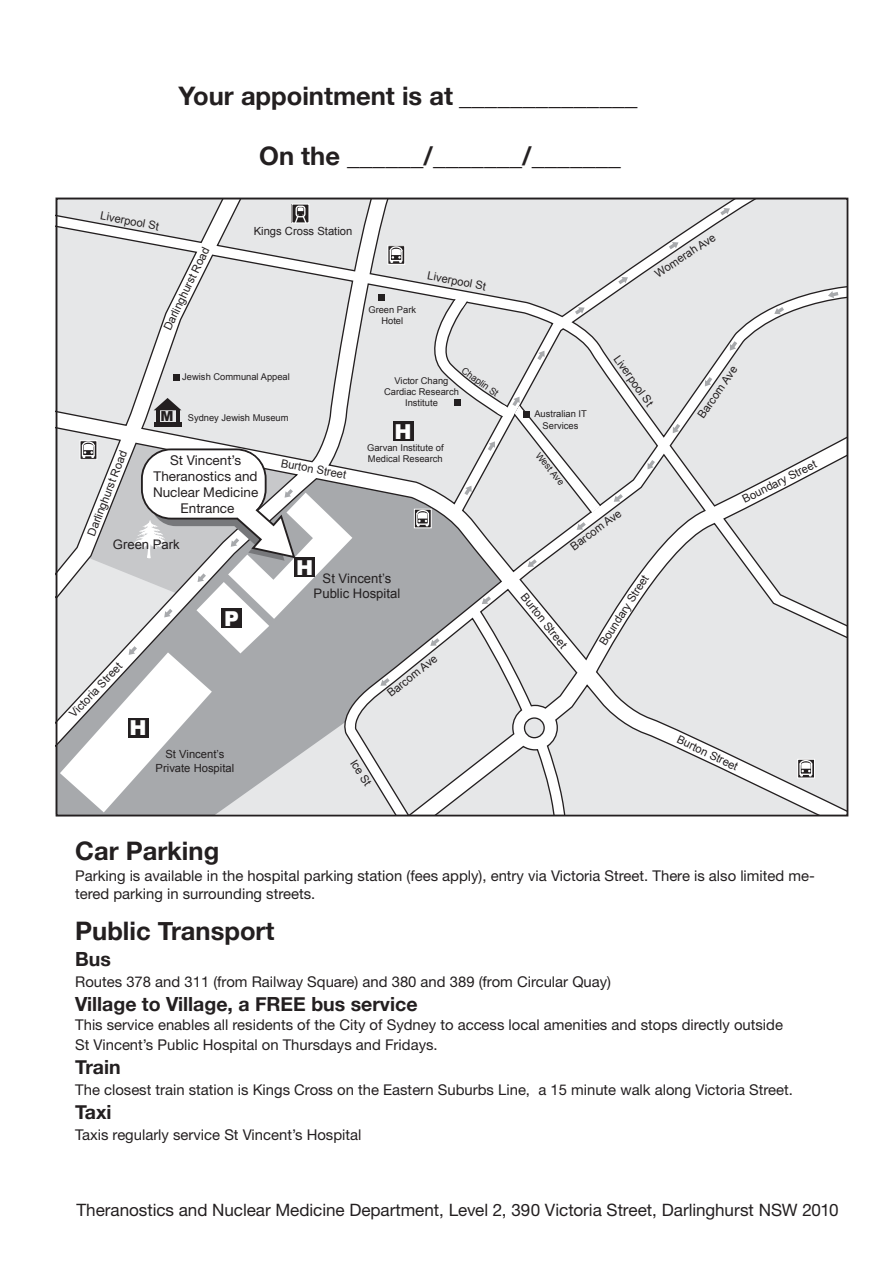
<style>
.page{position:relative;width:893px;height:1263px;background:#fff}
.page>*{position:absolute;margin:0;border:0;box-sizing:border-box;transform-origin:0 0}
.t1{font:700 25.5px "Helvetica Neue";color:#231f20}
.t2{font:21px "Helvetica Neue";color:#231f20}
.t3{font:900 20.55px "Arial";color:#fff}
.t4{font:700 19.5px "Helvetica Neue";color:#231f20}
.t5{font:17.1px "Helvetica Neue LT Std";letter-spacing:-.005em;color:#231f20}
.t6{font:14.85px/18px "Helvetica Neue";color:#231f20}
.t7{font:14.7px/17.5px "Arial";color:#231f20;text-align:center}
.t8{font:900 13.8px "Arial";color:#231f20}
.t9{font:13.5px/16.2px "Helvetica Neue";color:#231f20;text-align:center}
.t10{font:13.05px/15.8px "Arial";color:#231f20;text-align:center}
.t11{font:11.25px/13.5px "Arial";color:#231f20;text-align:center}
.t12{font:9.3px/11.2px "Arial";color:#231f20;text-align:center}
.s1{font-family:"Helvetica Neue LT Std";font-size:17.1px}
</style>
<div class="page">
<svg style="left:59px;top:201px;width:786px;height:612px;background:#e0e1e2"></svg>
<div style="left:524px;top:718px;width:20px;height:20px;background:#e6e7e8;border-radius:50%"></div>
<div style="left:524px;top:717px;width:21px;height:21px;border:1px solid #231f20;border-radius:50%"></div>
<svg style="left:828px;top:291px;width:10px;height:7px"></svg>
<svg style="left:774px;top:307px;width:10px;height:7px"></svg>
<svg style="left:730px;top:341px;width:7px;height:10px"></svg>
<svg style="left:705px;top:377px;width:7px;height:9px"></svg>
<svg style="left:673px;top:424px;width:7px;height:9px"></svg>
<svg style="left:647px;top:460px;width:8px;height:9px"></svg>
<svg style="left:614px;top:494px;width:9px;height:8px"></svg>
<svg style="left:618px;top:277px;width:10px;height:7px"></svg>
<svg style="left:669px;top:242px;width:9px;height:7px"></svg>
<svg style="left:720px;top:208px;width:10px;height:7px"></svg>
<svg style="left:482px;top:596px;width:9px;height:8px"></svg>
<svg style="left:430px;top:638px;width:9px;height:8px"></svg>
<svg style="left:380px;top:678px;width:10px;height:8px"></svg>
<div style="left:393px;top:421px;width:20px;height:20px;background:#231f20"></div>
<svg style="left:154px;top:398px;width:27px;height:24px"></svg>
<hr style="left:154px;top:422px;width:27px;height:4px;background:#231f20">
<svg style="left:173px;top:374px;width:6px;height:6px"></svg>
<div style="left:378px;top:294px;width:7px;height:6px;background:#231f20"></div>
<div style="left:414px;top:509px;width:17px;height:19px;border:1px solid #fff"></div>
<div style="left:388px;top:245px;width:17px;height:20px;border:1px solid #fff"></div>
<svg style="left:389px;top:246px;width:14px;height:64px"></svg>
<div style="left:797px;top:759px;width:18px;height:19px;border:1px solid #fff"></div>
<svg style="left:799px;top:759px;width:14px;height:58px"></svg>
<svg style="left:415px;top:294px;width:187px;height:277px"></svg>
<svg style="left:60px;top:436px;width:292px;height:376px"></svg>
<div style="left:128px;top:717px;width:21px;height:20px;background:#231f20"></div>
<div style="left:296px;top:206px;width:9px;height:11px;border:1px solid #fff;border-radius:3px"></div>
<svg style="left:294px;top:207px;width:14px;height:18px"></svg>
<div style="left:144px;top:452px;width:120px;height:64px;background:#fff;border-radius:26px"></div>
<h1 class="t1" style="left:179px;top:76px;width:461px">Your appointment is at ______________</h1>
<h1 class="t1" style="left:259px;top:136px;width:363px">On the ______/_______/_______</h1>
<p class="t11" style="left:102px;top:209px;width:61px;rotate:11deg">Liverpool St</p>
<p class="t11" style="left:161px;top:326px;width:92px;rotate:-64deg">Darlinghurst Road</p>
<p class="t11" style="left:254px;top:225px;width:100px">Kings Cross Station</p>
<p class="t12" style="left:368px;top:304px;width:49px">Green Park<br>Hotel</p>
<p class="t11" style="left:429px;top:269px;width:61px;rotate:11deg">Liverpool St</p>
<p class="t11" style="left:652px;top:269px;width:72px;rotate:-34deg">Womerah Ave</p>
<p class="t12" style="left:182px;top:372px;width:109px">Jewish Communal Appeal</p>
<p class="t8" style="left:161px;top:406px;width:15px">M</p>
<p class="t12" style="left:188px;top:413px;width:102px">Sydney Jewish Museum</p>
<p class="t11" style="left:85px;top:533px;width:92px;rotate:-69deg">Darlinghurst Road</p>
<p class="t11" style="left:283px;top:456px;width:68px;rotate:11deg">Burton Street</p>
<p class="t9" style="left:153px;top:452px;width:107px">St Vincent’s<br>Theranostics and<br>Nuclear Medicine<br>Entrance</p>
<p class="t7" style="left:150px;top:457px;width:108px">St Vincent’s<br>Medical Imaging<br>Entrance</p>
<p class="t10" style="left:113px;top:536px;width:68px">Green Park</p>
<p class="t12" style="left:466px;top:364px;width:45px;rotate:36deg">Chaplin St</p>
<p class="t12" style="left:384px;top:375px;width:76px">Victor Chang<br>Cardiac Research<br>Institute</p>
<h3 class="t3" style="left:395px;top:417px;width:19px">H</h3>
<p class="t12" style="left:367px;top:442px;width:78px;text-align:left">Garvan Institute of<br>Medical Research</p>
<h3 class="t3" style="left:224px;top:604px;width:16px">P</h3>
<p class="t11" style="left:67px;top:710px;width:72px;rotate:-46deg">Victoria Street</p>
<h3 class="t3" style="left:130px;top:713px;width:19px">H</h3>
<p class="t11" style="left:156px;top:747px;width:80px">St Vincent’s<br>Private Hospital</p>
<h3 class="t3" style="left:296px;top:552px;width:19px">H</h3>
<p class="t10" style="left:314px;top:570px;width:88px">St Vincent’s<br>Public Hospital</p>
<p class="t11" style="left:385px;top:689px;width:62px;rotate:-39deg">Barcom Ave</p>
<p class="t11" style="left:359px;top:757px;width:30px;rotate:57deg">Ice St</p>
<p class="t12" style="left:534px;top:409px;width:54px">Australian IT<br>Services</p>
<p class="t12" style="left:542px;top:450px;width:41px;rotate:51deg">West Ave</p>
<p class="t11" style="left:622px;top:352px;width:61px;rotate:55deg">Liverpool St</p>
<p class="t11" style="left:568px;top:542px;width:62px;rotate:-37deg">Barcom Ave</p>
<p class="t11" style="left:528px;top:591px;width:68px;rotate:51deg">Burton Street</p>
<p class="t11" style="left:596px;top:640px;width:83px;rotate:-57deg">Boundary Street</p>
<p class="t11" style="left:695px;top:413px;width:62px;rotate:-55deg">Barcom Ave</p>
<p class="t11" style="left:740px;top:494px;width:83px;rotate:-27deg">Boundary Street</p>
<p class="t11" style="left:681px;top:732px;width:68px;rotate:26deg">Burton Street</p>
<h1 class="t1" style="left:75px;top:831px;width:146px">Car Parking</h1>
<p class="t6" style="left:75px;top:867px;width:741px">Parking is available in the hospital parking station (fees apply), entry via Victoria Street. There is also limited me&shy;tered parking in surrounding streets.</p>
<h1 class="t1" style="left:75px;top:911px;width:201px">Public Transport</h1>
<h3 class="t4" style="left:75px;top:943px;width:37px">Bus</h3>
<p class="t6" style="left:75px;top:972px;width:537px">Routes 378 and 311 (from Railway Square) and 380 and 389 (from Circular Quay)</p>
<h3 class="t4" style="left:75px;top:988px;width:344px">Village to Village, a FREE bus service</h3>
<p class="t6" style="left:75px;top:1015px;width:709px;line-height:19.5px">This service enables all residents of the City of Sydney to access local amenities and stops directly outside<br>St Vincent’s Public Hospital on Thursdays and Fridays.</p>
<h3 class="t4" style="left:75px;top:1051px;width:47px">Train</h3>
<p class="t6" style="left:75px;top:1080px;width:719px">The closest train station is Kings Cross on the Eastern Suburbs Line, a 15 minute walk along Victoria Street.</p>
<h3 class="t4" style="left:75px;top:1096px;width:38px">Taxi</h3>
<p class="t6" style="left:75px;top:1125px;width:288px">Taxis regularly service St Vincent’s Hospital</p>
<h2 class="t2" style="left:62px;top:1198px;width:639px">Medical Imaging, Level 3, 390 Victoria St<span class="s1">,</span> reet Darlinghurst NSW 2010</h2>
<p class="t5" style="left:77px;top:1200px;width:364px">Theranostics and Nuclear Medicine Department</p>
<p class="t5" style="left:449px;top:1200px;width:391px">Level 2, 390 Victoria Street, Darlinghurst NSW 2010</p>
</div>
